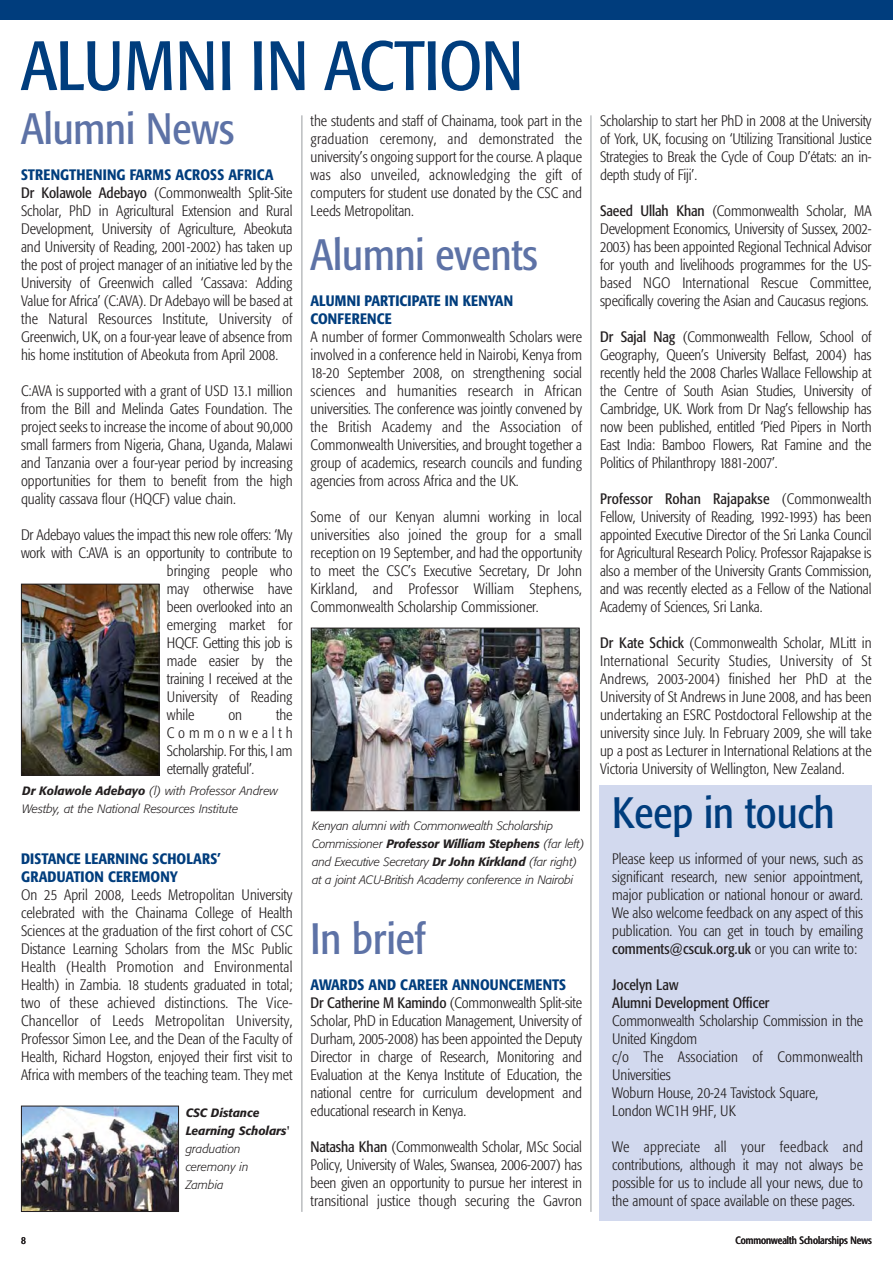
<style>
.page{position:relative;width:893px;height:1263px;background:#fff}
.page>*{position:absolute;margin:0;border:0;box-sizing:border-box;transform-origin:0 0}
.t1{font:condensed 69px "Formata";letter-spacing:-.01em;color:#003d7d}
.t2{font:condensed 43.5px "Formata";color:#5d72a6}
.t3{font:condensed 43.5px "Formata";color:#003d7d}
.t4{font:300 condensed 15px/18px "Formata";letter-spacing:-.005em;color:#231f20;text-align:justify}
.t5{font:500 condensed 15px/18px "Formata";letter-spacing:.01em;color:#003d7d}
.t6{font:condensed 15px/18px "Formata";color:#231f20}
.t7{font:italic 300 12px/18px "Formata";letter-spacing:-.01em;color:#231f20}
.t8{font:italic 500 12px/18px "Formata";letter-spacing:-.005em;color:#231f20}
.t9{font:condensed 10.5px "Formata";color:#231f20}
.s1{font-weight:500;color:#003d7d}
.s2{font-weight:400}
.s3{font-weight:500}
</style>
<div class="page">
<div style="left:0;top:0;width:893px;height:19px;background:#003d7d"></div>
<hr style="left:301px;top:115px;width:2px;height:1097px;background:#bbbdbf">
<hr style="left:590px;top:115px;width:2px;height:1097px;background:#bbbdbf">
<div style="left:599px;top:785px;width:272px;height:435px;background:#d2d9ee"></div>
<img style="left:23px;top:586px;width:134px;height:187px">
<div style="left:21px;top:584px;width:138px;height:191px;border:1px solid #231f20"></div>
<img style="left:23px;top:1108px;width:154px;height:102px">
<div style="left:21px;top:1106px;width:158px;height:106px;border:1px solid #231f20"></div>
<img style="left:313px;top:630px;width:264px;height:179px">
<div style="left:311px;top:628px;width:268px;height:183px;border:1px solid #231f20"></div>
<h1 class="t1" style="left:21px;top:37px;width:504px">ALUMNI IN ACTION</h1>
<h2 class="t2" style="left:21px;top:111px;width:215px">Alumni News</h2>
<p class="t4" style="left:21px;top:167px;width:273px;text-align:left"><span class="s1">STRENGTHENING FARMS ACROSS AFRICA<br></span><span class="s2">Dr Kolawole Adebayo</span> (Commonwealth Split-Site Scholar, PhD in Agricultural Extension and Rural Development, University of Agriculture, Abeokuta and University of Reading, 2001-2002) has taken up the post of project manager of an initiative led by the University of Greenwich called ‘Cassava: Adding Value for Africa’ (C:AVA). Dr Adebayo will be based at the Natural Resources Institute, University of Greenwich, UK, on a four-year leave of absence from his home institution of Abeokuta from April 2008.</p>
<p class="t4" style="left:21px;top:383px;width:273px">C:AVA is supported with a grant of USD 13.1 million from the Bill and Melinda Gates Foundation. The project seeks to increase the income of about 90,000 small farmers from Nigeria, Ghana, Uganda, Malawi and Tanzania over a four-year period by increasing opportunities for them to benefit from the high quality cassava flour (HQCF) value chain.</p>
<p class="t4" style="left:21px;top:527px;width:273px">Dr Adebayo values the impact this new role offers: ‘My</p>
<p class="t4" style="left:21px;top:545px;width:273px">work with C:AVA is an opportunity to contribute to</p>
<p class="t4" style="left:167px;top:563px;width:127px">bringing people who</p>
<p class="t4" style="left:167px;top:581px;width:127px">may otherwise have</p>
<p class="t4" style="left:167px;top:599px;width:127px">been overlooked into an</p>
<p class="t4" style="left:167px;top:617px;width:127px">emerging market for</p>
<p class="t4" style="left:167px;top:635px;width:127px">HQCF. Getting this job is</p>
<p class="t4" style="left:167px;top:653px;width:127px">made easier by the</p>
<p class="t4" style="left:167px;top:671px;width:127px">training I received at the</p>
<p class="t4" style="left:167px;top:689px;width:127px">University of Reading</p>
<p class="t4" style="left:167px;top:707px;width:29px">while</p>
<p class="t4" style="left:228px;top:707px;width:15px">on</p>
<p class="t4" style="left:311px;top:113px;width:273px">the students and staff of Chainama, took part in the graduation ceremony, and demonstrated the university’s ongoing support for the course. A plaque was also unveiled, acknowledging the gift of computers for student use donated by the CSC and Leeds Metropolitan.</p>
<h2 class="t2" style="left:311px;top:237px;width:229px">Alumni events</h2>
<p class="t5" style="left:311px;top:293px;width:204px">ALUMNI PARTICIPATE IN KENYAN<br>CONFERENCE</p>
<p class="t4" style="left:311px;top:329px;width:273px">A number of former Commonwealth Scholars were involved in a conference held in Nairobi, Kenya from 18-20 September 2008, on strengthening social sciences and humanities research in African universities. The conference was jointly convened by the British Academy and the Association of Commonwealth Universities, and brought together a group of academics, research councils and funding agencies from across Africa and the UK.</p>
<p class="t4" style="left:311px;top:509px;width:273px">Some of our Kenyan alumni working in local universities also joined the group for a small reception on 19 September, and had the opportunity to meet the CSC’s Executive Secretary, Dr John Kirkland, and Professor William Stephens, Commonwealth Scholarship Commissioner.</p>
<p class="t4" style="left:167px;top:707px;width:127px;text-indent:109px">the Commonwealth Scholarship. For this, I am eternally grateful’.</p>
<p class="t4" style="left:600px;top:113px;width:273px">Scholarship to start her PhD in 2008 at the University of York, UK, focusing on ‘Utilizing Transitional Justice Strategies to Break the Cycle of Coup D’états: an in&shy;depth study of Fiji’.</p>
<p class="t4" style="left:600px;top:203px;width:273px"><span class="s2">Saeed Ullah Khan</span> (Commonwealth Scholar, MA Development Economics, University of Sussex, 2002- 2003) has been appointed Regional Technical Advisor for youth and livelihoods programmes for the US&shy;based NGO International Rescue Committee, specifically covering the Asian and Caucasus regions.</p>
<p class="t4" style="left:600px;top:329px;width:273px"><span class="s2">Dr Sajal Nag</span> (Commonwealth Fellow, School of Geography, Queen’s University Belfast, 2004) has recently held the 2008 Charles Wallace Fellowship at the Centre of South Asian Studies, University of Cambridge, UK. Work from Dr Nag’s fellowship has now been published, entitled ‘Pied Pipers in North East India: Bamboo Flowers, Rat Famine and the Politics of Philanthropy 1881-2007’.</p>
<p class="t4" style="left:600px;top:491px;width:273px"><span class="s2">Professor Rohan Rajapakse</span> (Commonwealth Fellow, University of Reading, 1992-1993) has been appointed Executive Director of the Sri Lanka Council for Agricultural Research Policy. Professor Rajapakse is also a member of the University Grants Commission, and was recently elected as a Fellow of the National Academy of Sciences, Sri Lanka.</p>
<p class="t4" style="left:600px;top:635px;width:273px"><span class="s2">Dr Kate Schick</span> (Commonwealth Scholar, MLitt in International Security Studies, University of St Andrews, 2003-2004) finished her PhD at the University of St Andrews in June 2008, and has been undertaking an ESRC Postdoctoral Fellowship at the university since July. In February 2009, she will take up a post as Lecturer in International Relations at the Victoria University of Wellington, New Zealand.</p>
<p class="t7" style="left:22px;top:783px;width:257px"><span class="s3">Dr Kolawole Adebayo</span> (l) with Professor Andrew<br>Westby, at the National Resources Institute</p>
<h2 class="t3" style="left:612px;top:795px;width:224px">Keep in touch</h2>
<p class="t4" style="left:612px;top:851px;width:252px">Please keep us informed of your news, such as significant research, new senior appointment, major publication or national honour or award.<br>We also welcome feedback on any aspect of this publication. You can get in touch by emailing <span class="s2">comments@cscuk.org.uk</span> or you can write to:</p>
<p class="t6" style="left:612px;top:977px;width:159px">Jocelyn Law<br>Alumni Development Officer</p>
<p class="t4" style="left:612px;top:1013px;width:252px;text-align:left">Commonwealth Scholarship Commission in the<br>United Kingdom<br>c/o The Association of Commonwealth<br>Universities<br>Woburn House, 20-24 Tavistock Square,<br>London WC1H 9HF, UK</p>
<p class="t4" style="left:612px;top:1139px;width:252px">We appreciate all your feedback and contributions, although it may not always be possible for us to include all your news, due to the amount of space available on these pages.</p>
<p class="t7" style="left:312px;top:818px;width:274px">Kenyan alumni with Commonwealth Scholarship Commissioner <span class="s3">Professor William Stephens</span> (far left) and Executive Secretary <span class="s3">Dr John Kirkland</span> (far right) at a joint ACU-British Academy conference in Nairobi</p>
<p class="t5" style="left:21px;top:851px;width:201px">DISTANCE LEARNING SCHOLARS’<br>GRADUATION CEREMONY</p>
<p class="t4" style="left:21px;top:887px;width:273px">On 25 April 2008, Leeds Metropolitan University celebrated with the Chainama College of Health Sciences at the graduation of the first cohort of CSC Distance Learning Scholars from the MSc Public Health (Health Promotion and Environmental Health) in Zambia. 18 students graduated in total; two of these achieved distinctions. The Vice-Chancellor of Leeds Metropolitan University, Professor Simon Lee, and the Dean of the Faculty of Health, Richard Hogston, enjoyed their first visit to Africa with members of the teaching team. They met</p>
<h2 class="t2" style="left:311px;top:921px;width:117px">In brief</h2>
<p class="t4" style="left:311px;top:977px;width:273px;text-align:left"><span class="s1">AWARDS AND CAREER ANNOUNCEMENTS </span><span class="s2">Dr Catherine M Kamindo</span> (Commonwealth Split-site Scholar, PhD in Education Management, University of Durham, 2005-2008) has been appointed the Deputy Director in charge of Research, Monitoring and Evaluation at the Kenya Institute of Education, the national centre for curriculum development and educational research in Kenya.</p>
<p class="t4" style="left:311px;top:1139px;width:273px"><span class="s2">Natasha Khan</span> (Commonwealth Scholar, MSc Social Policy, University of Wales, Swansea, 2006-2007) has been given an opportunity to pursue her interest in transitional justice though securing the Gavron</p>
<p class="t8" style="left:186px;top:1105px;width:105px">CSC Distance<br>Learning Scholars'</p>
<p class="t7" style="left:186px;top:1141px;width:64px">graduation ceremony in<br>Zambia</p>
<p class="t9" style="left:21px;top:1236px;width:6px">8</p>
<p class="t9" style="left:735px;top:1236px;width:138px">Commonwealth Scholarships News</p>
</div>
